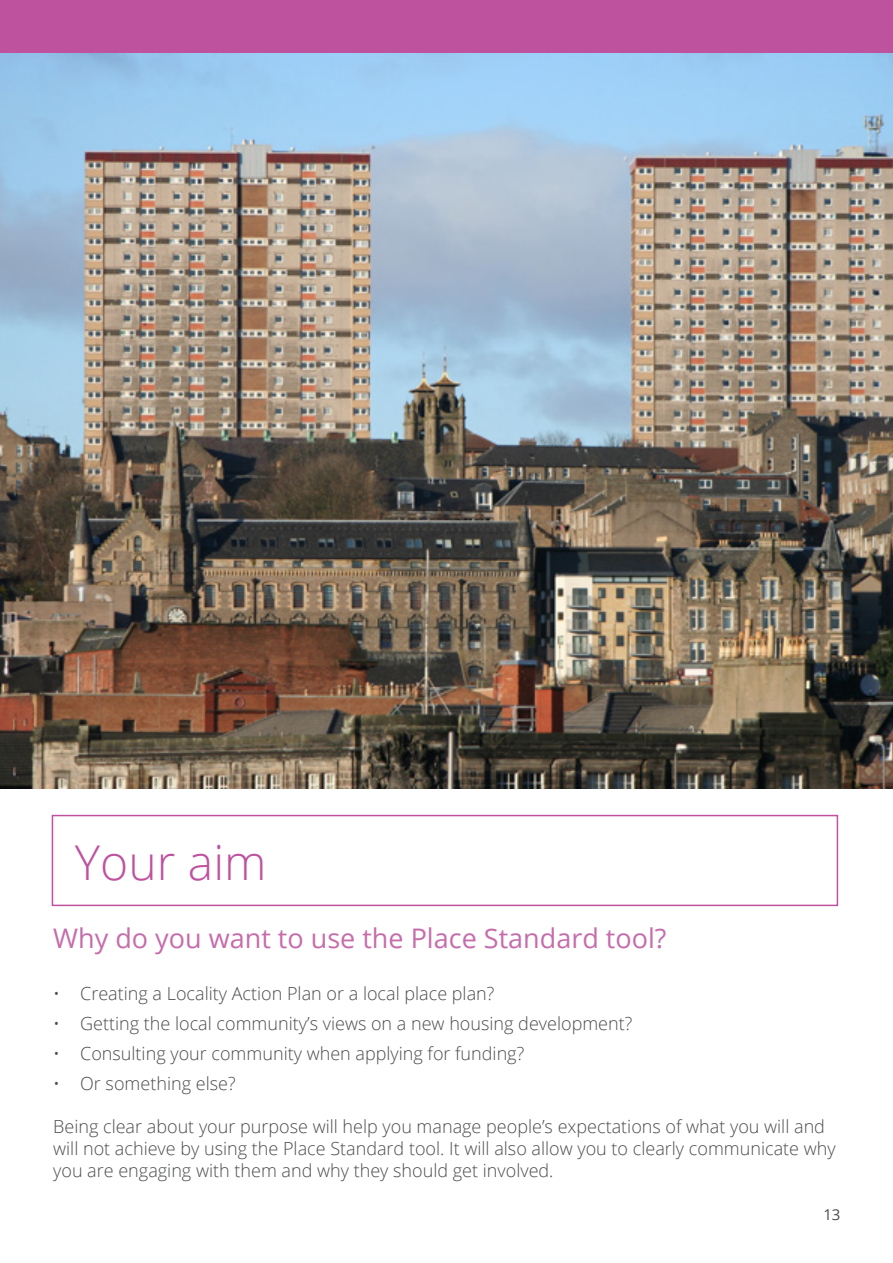
<style>
.page{position:relative;width:893px;height:1263px;background:#fff}
.page>*{position:absolute;margin:0;border:0;box-sizing:border-box;transform-origin:0 0}
.Large_Heading{font:300 48px "Open Sans";color:#be529f}
.Sub_Heading{font:27px "Open Sans";color:#c66cab}
.TEXT_body{font:300 18px/21.6px "Open Sans";color:#4b4c4d}
.t1{font:15px "Open Sans";color:#4b4c4d}
</style>
<div class="page">
<div style="left:0;top:0;width:893px;height:53px;background:#be529f"></div>
<div style="left:52px;top:815px;width:786px;height:91px;border:2px solid #be529f"></div>
<img style="left:0;top:53px;width:893px;height:735px">
<p class="Large_Heading" style="left:75px;top:829px;width:193px">Your aim</p>
<p class="Sub_Heading" style="left:53px;top:920px;width:615px">Why do you want to use the Place Standard tool?</p>
<p class="TEXT_body" style="left:53px;top:982px;width:443px">• Creating a Locality Action Plan or a local place plan?</p>
<p class="TEXT_body" style="left:53px;top:1012px;width:581px">• Getting the local community’s views on a new housing development?</p>
<p class="TEXT_body" style="left:53px;top:1042px;width:473px">• Consulting your community when applying for funding?</p>
<p class="TEXT_body" style="left:53px;top:1072px;width:184px">• Or something else?</p>
<p class="TEXT_body" style="left:53px;top:1115px;width:784px">Being clear about your purpose will help you manage people’s expectations of what you will and will not achieve by using the Place Standard tool. It will also allow you to clearly communicate why you are engaging with them and why they should get involved.</p>
<p class="t1" style="left:823px;top:1205px;width:19px">13</p>
</div>
